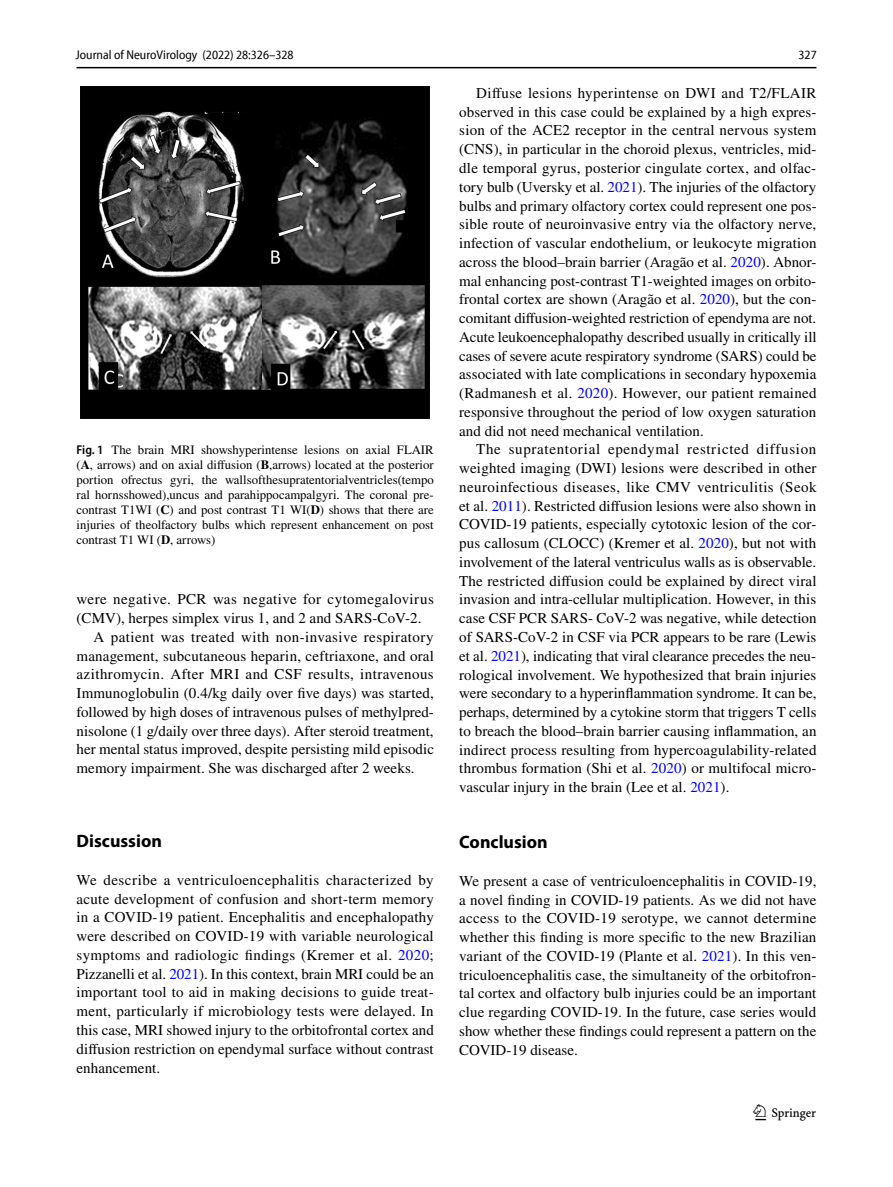
<style>
.page{position:relative;width:893px;height:1187px;background:#fff}
.page>*{position:absolute;margin:0;border:0;box-sizing:border-box;transform-origin:0 0}
.t1{font:22.5px "Springnew Regular 3";color:#000}
.t2{font:700 18px "Myriad Pro";color:#000}
.t3{font:15px/18.8px "STIX";letter-spacing:.005em;color:#000;text-align:justify}
.t4{font:15px "STIX";letter-spacing:.03em;color:#000}
.t5{font:12.75px/15px "STIX";color:#000;text-align:justify}
.t6{font:semi-condensed 12.75px "Myriad Pro Unic";color:#000}
.s1{font-family:"Myriad Pro";font-weight:600;font-stretch:semi-condensed}
.s2{font-weight:700}
.s3{color:#00f}
</style>
<div class="page">
<hr style="left:77px;top:67px;width:739px;height:1px;background:#000">
<div style="left:77px;top:87px;width:357px;height:331px;background:linear-gradient(to bottom,#fff,#fff)"></div>
<img style="left:81px;top:87px;width:349px;height:331px">
<p class="t6" style="left:76px;top:50px;width:220px">Journal of NeuroVirology (2022) 28:326–328</p>
<p class="t6" style="left:798px;top:50px;width:20px">327</p>
<p class="t5" style="left:77px;top:442px;width:359px"><span class="s1">Fig. 1</span> The brain MRI showshyperintense lesions on axial FLAIR (<span class="s2">A</span>, arrows) and on axial diffusion (<span class="s2">B</span>,arrows) located at the posterior portion ofrectus gyri, the wallsofthesupratentorialventricles(tempo ral hornsshowed),uncus and parahippocampalgyri. The coronal pre&shy;contrast T1WI (<span class="s2">C</span>) and post contrast T1 WI(<span class="s2">D</span>) shows that there are injuries of theolfactory bulbs which represent enhancement on post contrast T1 WI (<span class="s2">D</span>, arrows)</p>
<p class="t4" style="left:77px;top:589px;width:359px">were negative. PCR was negative for cytomegalovirus</p>
<p class="t3" style="left:77px;top:609px;width:347px">(CMV), herpes simplex virus 1, and 2 and SARS-CoV-2.</p>
<p class="t4" style="left:94px;top:626px;width:342px">A patient was treated with non-invasive respiratory</p>
<p class="t3" style="left:77px;top:647px;width:359px">management, subcutaneous heparin, ceftriaxone, and oral</p>
<p class="t4" style="left:77px;top:664px;width:359px">azithromycin. After MRI and CSF results, intravenous</p>
<p class="t3" style="left:77px;top:684px;width:359px">Immunoglobulin (0.4/kg daily over five days) was started,</p>
<p class="t3" style="left:77px;top:703px;width:359px">followed by high doses of intravenous pulses of methylpred-</p>
<p class="t3" style="left:77px;top:722px;width:359px">nisolone (1 g/daily over three days). After steroid treatment,</p>
<p class="t3" style="left:77px;top:741px;width:359px">her mental status improved, despite persisting mild episodic</p>
<p class="t3" style="left:77px;top:759px;width:340px">memory impairment. She was discharged after 2 weeks.</p>
<p class="t2" style="left:77px;top:829px;width:87px">Discussion</p>
<p class="t3" style="left:77px;top:871px;width:359px">We describe a ventriculoencephalitis characterized by acute development of confusion and short-term memory in a COVID-19 patient. Encephalitis and encephalopathy were described on COVID-19 with variable neurological symptoms and radiologic findings (Kremer et al. <span class="s3">2020</span>; Pizzanelli et al. <span class="s3">2021</span>). In this context, brain MRI could be an important tool to aid in making decisions to guide treat&shy;ment, particularly if microbiology tests were delayed. In this case, MRI showed injury to the orbitofrontal cortex and diffusion restriction on ependymal surface without contrast enhancement.</p>
<p class="t3" style="left:459px;top:84px;width:359px;text-indent:17px">Diffuse lesions hyperintense on DWI and T2/FLAIR observed in this case could be explained by a high expres&shy;sion of the ACE2 receptor in the central nervous system (CNS), in particular in the choroid plexus, ventricles, mid&shy;dle temporal gyrus, posterior cingulate cortex, and olfac&shy;tory bulb (Uversky et al. <span class="s3">2021</span>). The injuries of the olfactory bulbs and primary olfactory cortex could represent one pos&shy;sible route of neuroinvasive entry via the olfactory nerve, infection of vascular endothelium, or leukocyte migration across the blood–brain barrier (Aragão et al. <span class="s3">2020</span>). Abnor&shy;mal enhancing post-contrast T1-weighted images on orbito&shy;frontal cortex are shown (Aragão et al. <span class="s3">2020</span>), but the con&shy;comitant diffusion-weighted restriction of ependyma are not.<br>Acute leukoencephalopathy described usually in critically ill cases of severe acute respiratory syndrome (SARS) could be associated with late complications in secondary hypoxemia (Radmanesh et al. <span class="s3">2020</span>). However, our patient remained responsive throughout the period of low oxygen saturation and did not need mechanical ventilation.</p>
<p class="t3" style="left:459px;top:441px;width:359px;text-indent:17px">The supratentorial ependymal restricted diffusion weighted imaging (DWI) lesions were described in other neuroinfectious diseases, like CMV ventriculitis (Seok et al. <span class="s3">2011</span>). Restricted diffusion lesions were also shown in COVID-19 patients, especially cytotoxic lesion of the cor&shy;pus callosum (CLOCC) (Kremer et al. <span class="s3">2020</span>), but not with involvement of the lateral ventriculus walls as is observable.<br>The restricted diffusion could be explained by direct viral invasion and intra-cellular multiplication. However, in this case CSF PCR SARS- CoV-2 was negative, while detection of SARS-CoV-2 in CSF via PCR appears to be rare (Lewis et al. <span class="s3">2021</span>), indicating that viral clearance precedes the neu&shy;rological involvement. We hypothesized that brain injuries were secondary to a hyperinflammation syndrome. It can be, perhaps, determined by a cytokine storm that triggers T cells to breach the blood–brain barrier causing inflammation, an indirect process resulting from hypercoagulability-related thrombus formation (Shi et al. <span class="s3">2020</span>) or multifocal micro&shy;vascular injury in the brain (Lee et al. <span class="s3">2021</span>).</p>
<p class="t2" style="left:459px;top:830px;width:90px">Conclusion</p>
<p class="t3" style="left:459px;top:872px;width:359px">We present a case of ventriculoencephalitis in COVID-19, a novel finding in COVID-19 patients. As we did not have access to the COVID-19 serotype, we cannot determine whether this finding is more specific to the new Brazilian variant of the COVID-19 (Plante et al. <span class="s3">2021</span>). In this ven&shy;triculoencephalitis case, the simultaneity of the orbitofron&shy;tal cortex and olfactory bulb injuries could be an important clue regarding COVID-19. In the future, case series would show whether these findings could represent a pattern on the COVID-19 disease.</p>
<h1 class="t1" style="left:755px;top:1104px;width:62px">1 3</h1>
</div>
